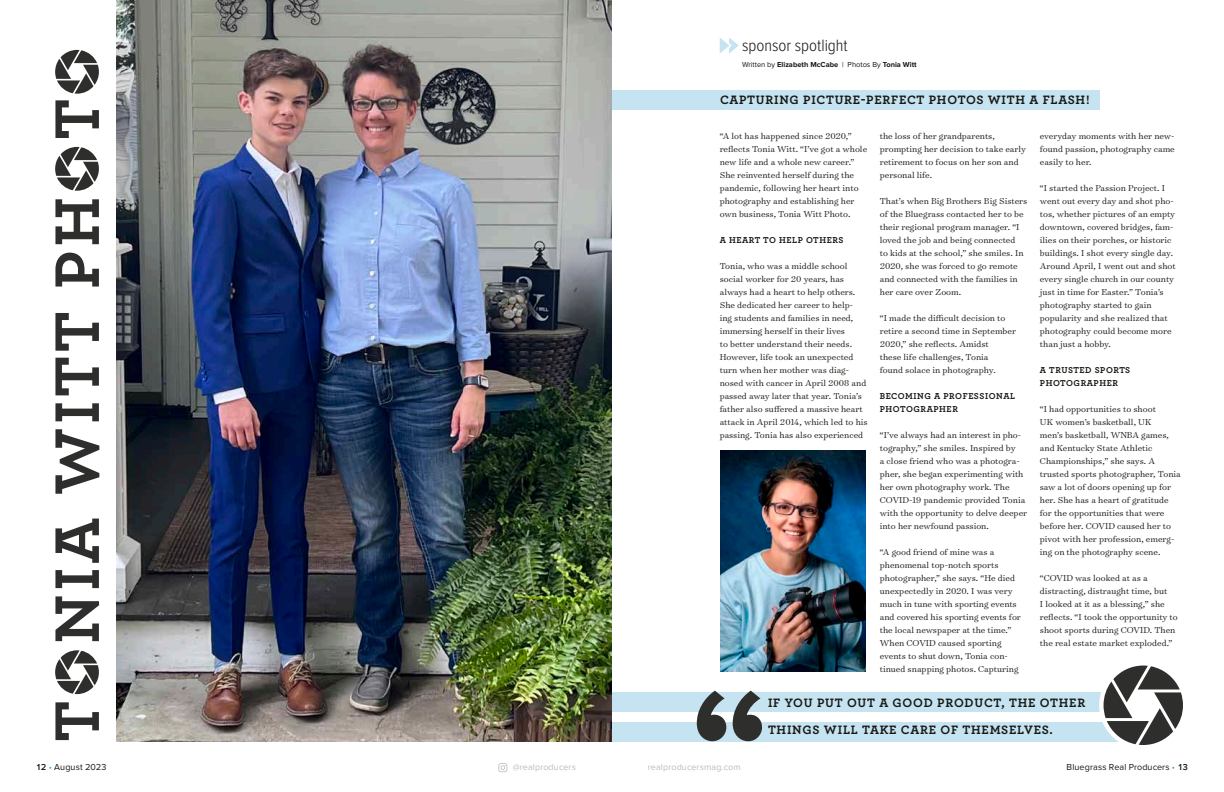
<style>
.page{position:relative;width:1224px;height:792px;background:#fff}
.page>*{position:absolute;margin:0;border:0;box-sizing:border-box;transform-origin:0 0}
.t1{font:700 66px "Archer Pro";letter-spacing:.06em;color:#2e2e2d}
.t2{font:300 17px "Proxima Nova Cond";color:#171713}
.t3{font:700 12.8px/27px "Archer Pro";letter-spacing:.06em;color:#171713}
.t4{font:300 9.8px/13px "Surveyor Text";color:#171713}
.t5{font:700 9px/13px "Archer Pro";letter-spacing:.06em;color:#171713}
.t6{font:9px "Proxima Nova";letter-spacing:.01em;color:#171713}
.t7{font:9px "Proxima Nova";letter-spacing:.01em;color:#bbbcbc}
.t8{font:700 7.5px "Proxima Nova";color:#171713}
.s1{font-weight:400}
.s2{font-weight:600}
.s3{color:#26a7d9}
</style>
<div class="page">
<svg style="left:498px;top:763px;width:9px;height:9px"></svg>
<div style="left:612px;top:90px;width:487px;height:20px;background:#c5e3f1"></div>
<div style="left:612px;top:722px;width:544px;height:20px;background:#c5e3f1"></div>
<img style="left:116px;top:0;width:496px;height:742px">
<svg style="left:720px;top:37px;width:19px;height:17px"></svg>
<img style="left:720px;top:450px;width:146px;height:222px">
<div style="left:612px;top:693px;width:505px;height:19px;background:#c5e3f1"></div>
<div style="left:1099px;top:661px;width:88px;height:88px;background:#fff;border-radius:50%"></div>
<svg style="left:1104px;top:666px;width:79px;height:79px"></svg>
<svg style="left:55px;top:50px;width:44px;height:44px"></svg>
<svg style="left:55px;top:147px;width:44px;height:44px"></svg>
<svg style="left:55px;top:650px;width:44px;height:44px"></svg>
<svg style="left:697px;top:691px;width:65px;height:50px"></svg>
<h1 class="t1" style="left:25px;top:742px;width:698px;rotate:-90deg">TONIA WITT PHOTO</h1>
<h2 class="t2" style="left:742px;top:37px;width:107px">sponsor spotlight</h2>
<p class="t8" style="left:742px;top:61px;width:176px"><span class="s1">Written by</span> Elizabeth McCabe <span class="s1">| Photos By</span> Tonia Witt</p>
<h3 class="t3" style="left:720px;top:86px;width:371px">CAPTURING PICTURE-PERFECT PHOTOS WITH A FLASH!</h3>
<p class="t4" style="left:720px;top:129px;width:149px">“A lot has happened since 2020,” reflects Tonia Witt. “I’ve got a whole new life and a whole new career.” She reinvented herself during the pandemic, following her heart into photography and establishing her own business, Tonia Witt Photo.</p>
<p class="t5" style="left:720px;top:233px;width:125px">A HEART TO HELP OTHERS</p>
<p class="t4" style="left:720px;top:259px;width:150px">Tonia, who was a middle school social worker for 20 years, has always had a heart to help others.<br>She dedicated her career to help&shy;ing students and families in need, immersing herself in their lives<br>to better understand their needs.<br>However, life took an unexpected turn when her mother was diag&shy;nosed with cancer in April 2008 and passed away later that year. Tonia’s father also suffered a massive heart attack in April 2014, which led to his passing. Tonia has also experienced</p>
<p class="t4" style="left:880px;top:129px;width:148px">the loss of her grandparents, prompting her decision to take early retirement to focus on her son and personal life.</p>
<p class="t4" style="left:880px;top:194px;width:149px">That’s when Big Brothers Big Sisters of the Bluegrass contacted her to be their regional program manager. “I loved the job and being connected<br>to kids at the school,” she smiles. In<br>2020, she was forced to go remote and connected with the families in her care over Zoom.</p>
<p class="t4" style="left:880px;top:311px;width:138px">“I made the difficult decision to retire a second time in September<br>2020,” she reflects. Amidst<br>these life challenges, Tonia<br>found solace in photography.</p>
<p class="t5" style="left:880px;top:389px;width:137px">BECOMING A PROFESSIONAL<br>PHOTOGRAPHER</p>
<p class="t4" style="left:880px;top:428px;width:149px">“I’ve always had an interest in pho&shy;tography,” she smiles. Inspired by<br>a close friend who was a photogra&shy;pher, she began experimenting with her own photography work. The COVID-19 pandemic provided Tonia with the opportunity to delve deeper into her newfound passion.</p>
<p class="t4" style="left:880px;top:545px;width:143px">“A good friend of mine was a phenomenal top-notch sports photographer,” she says. “He died unexpectedly in 2020. I was very much in tune with sporting events and covered his sporting events for the local newspaper at the time.”<br>When COVID caused sporting events to shut down, Tonia con&shy;tinued snapping photos. Capturing</p>
<p class="t4" style="left:1040px;top:129px;width:136px;text-align:justify">everyday moments with her new&shy;found passion, photography came easily to her.</p>
<p class="t4" style="left:1040px;top:181px;width:137px">“I started the Passion Project. I went out every day and shot pho&shy;tos, whether pictures of an empty downtown, covered bridges, fam&shy;ilies on their porches, or historic buildings. I shot every single day.<br>Around April, I went out and shot every single church in our county just in time for Easter.” Tonia’s photography started to gain popularity and she realized that photography could become more than just a hobby.</p>
<p class="t5" style="left:1040px;top:363px;width:92px">A TRUSTED SPORTS<br>PHOTOGRAPHER</p>
<p class="t4" style="left:1040px;top:402px;width:142px">“I had opportunities to shoot<br>UK women’s basketball, UK<br>men’s basketball, WNBA games, and Kentucky State Athletic<br>Championships,” she says. A trusted sports photographer, Tonia saw a lot of doors opening up for her. She has a heart of gratitude for the opportunities that were before her. COVID caused her to pivot with her profession, emerg&shy;ing on the photography scene.</p>
<p class="t4" style="left:1040px;top:571px;width:139px">“COVID was looked at as a distracting, distraught time, but<br>I looked at it as a blessing,” she reflects. “I took the opportunity to shoot sports during COVID. Then the real estate market exploded.”</p>
<h3 class="t3" style="left:768px;top:689px;width:319px">IF YOU PUT OUT A GOOD PRODUCT, THE OTHER<br>THINGS WILL TAKE CARE OF THEMSELVES.</h3>
<p class="t6" style="left:36px;top:762px;width:72px"><span class="s2">12</span> <span class="s3">•</span> August 2023</p>
<p class="t7" style="left:513px;top:762px;width:65px">@realproducers</p>
<p class="t7" style="left:648px;top:762px;width:94px">realproducersmag.com</p>
<p class="t6" style="left:1067px;top:762px;width:123px">Bluegrass Real Producers <span class="s3">•</span> <span class="s2">13</span></p>
</div>
